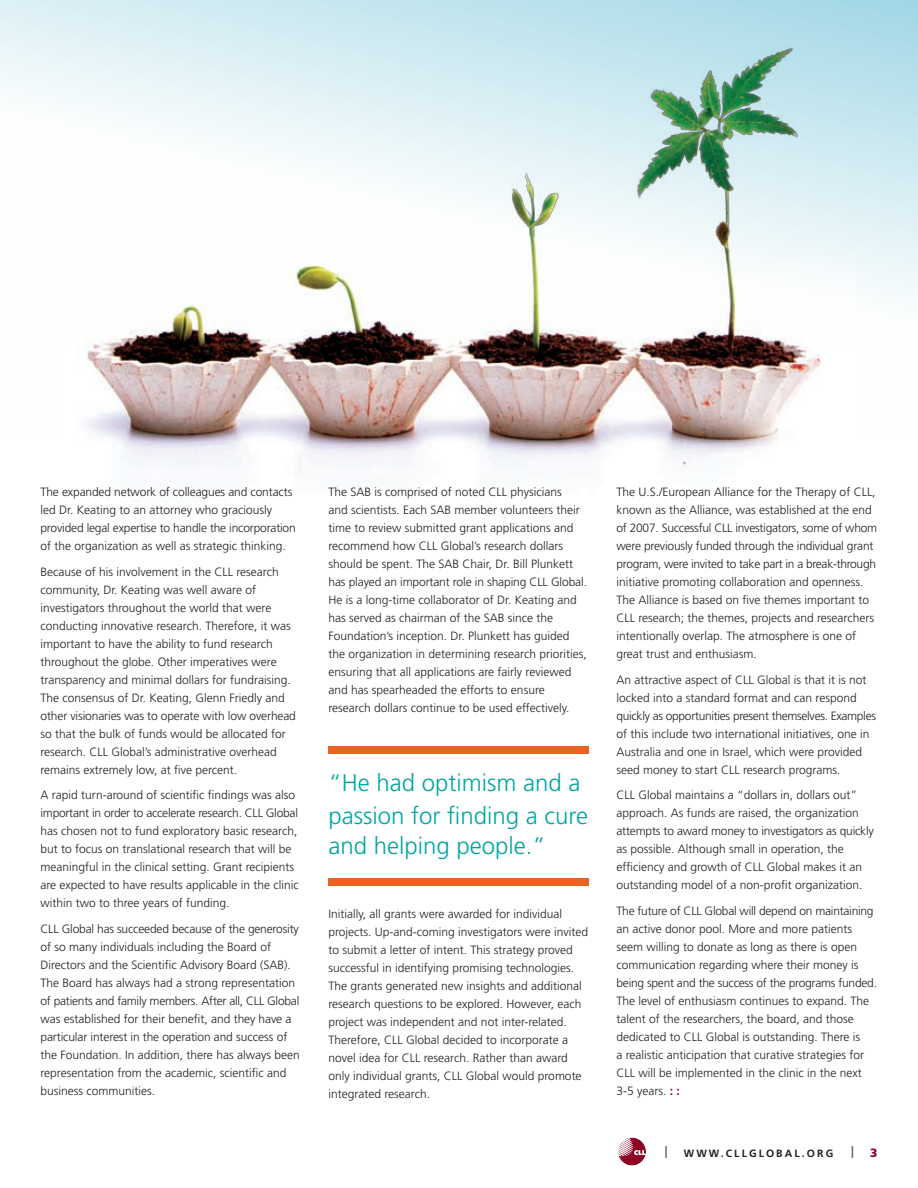
<style>
.page{position:relative;width:918px;height:1188px;background:#fff}
.page>*{position:absolute;margin:0;border:0;box-sizing:border-box;transform-origin:0 0}
.t1{font:300 24px/33px "Frutiger";color:#00a59f}
.t2{font:300 12px/18px "Frutiger";color:#231f20}
.t3{font:condensed 12px "Frutiger";color:#231f20}
.t4{font:900 12px "Frutiger";color:#900126}
.t5{font:700 10.5px "Frutiger";letter-spacing:.2em;color:#231f20}
.s1{font-weight:700;color:#900126}
</style>
<div class="page">
<svg style="left:0;top:0;width:918px;height:298px"></svg>
<img style="left:61px;top:29px;width:796px;height:439px">
<svg style="left:618px;top:1138px;width:28px;height:28px"></svg>
<div style="left:328px;top:746px;width:262px;height:7px;background:#eb6220"></div>
<div style="left:328px;top:878px;width:262px;height:7px;background:#eb6220"></div>
<p class="t2" style="left:40px;top:483px;width:257px">The expanded network of colleagues and contacts led Dr. Keating to an attorney who graciously provided legal expertise to handle the incorporation of the organization as well as strategic thinking.</p>
<p class="t2" style="left:40px;top:562px;width:257px">Because of his involvement in the CLL research community, Dr. Keating was well aware of investigators throughout the world that were conducting innovative research. Therefore, it was important to have the ability to fund research throughout the globe. Other imperatives were transparency and minimal dollars for fundraising.<br>The consensus of Dr. Keating, Glenn Friedly and other visionaries was to operate with low overhead so that the bulk of funds would be allocated for research. CLL Global’s administrative overhead remains extremely low, at five percent.</p>
<p class="t2" style="left:40px;top:786px;width:260px">A rapid turn-around of scientific findings was also important in order to accelerate research. CLL Global has chosen not to fund exploratory basic research, but to focus on translational research that will be meaningful in the clinical setting. Grant recipients are expected to have results applicable in the clinic within two to three years of funding.</p>
<p class="t2" style="left:40px;top:919px;width:261px">CLL Global has succeeded because of the generosity of so many individuals including the Board of Directors and the Scientific Advisory Board (SAB).<br>The Board has always had a strong representation of patients and family members. After all, CLL Global was established for their benefit, and they have a particular interest in the operation and success of the Foundation. In addition, there has always been representation from the academic, scientific and business communities.</p>
<p class="t2" style="left:328px;top:483px;width:260px">The SAB is comprised of noted CLL physicians<br>and scientists. Each SAB member volunteers their time to review submitted grant applications and recommend how CLL Global’s research dollars should be spent. The SAB Chair, Dr. Bill Plunkett has played an important role in shaping CLL Global.<br>He is a long-time collaborator of Dr. Keating and has served as chairman of the SAB since the Foundation’s inception. Dr. Plunkett has guided the organization in determining research priorities, ensuring that all applications are fairly reviewed and has spearheaded the efforts to ensure research dollars continue to be used effectively.</p>
<h1 class="t1" style="left:328px;top:766px;width:261px">“He had optimism and a passion for finding a cure</h1>
<h1 class="t1" style="left:328px;top:829px;width:219px">and helping people.”</h1>
<p class="t2" style="left:328px;top:904px;width:261px">Initially, all grants were awarded for individual projects. Up-and-coming investigators were invited to submit a letter of intent. This strategy proved successful in identifying promising technologies.<br>The grants generated new insights and additional research questions to be explored. However, each project was independent and not inter-related.<br>Therefore, CLL Global decided to incorporate a novel idea for CLL research. Rather than award only individual grants, CLL Global would promote integrated research.</p>
<p class="t2" style="left:616px;top:483px;width:262px">The U.S./European Alliance for the Therapy of CLL, known as the Alliance, was established at the end of 2007. Successful CLL investigators, some of whom were previously funded through the individual grant program, were invited to take part in a break-through initiative promoting collaboration and openness.<br>The Alliance is based on five themes important to CLL research; the themes, projects and researchers intentionally overlap. The atmosphere is one of great trust and enthusiasm.</p>
<p class="t2" style="left:616px;top:670px;width:261px">An attractive aspect of CLL Global is that it is not locked into a standard format and can respond quickly as opportunities present themselves. Examples of this include two international initiatives, one in Australia and one in Israel, which were provided seed money to start CLL research programs.</p>
<p class="t2" style="left:616px;top:786px;width:259px">CLL Global maintains a “dollars in, dollars out” approach. As funds are raised, the organization attempts to award money to investigators as quickly as possible. Although small in operation, the efficiency and growth of CLL Global makes it an outstanding model of a non-profit organization.</p>
<p class="t2" style="left:616px;top:901px;width:262px">The future of CLL Global will depend on maintaining an active donor pool. More and more patients seem willing to donate as long as there is open communication regarding where their money is being spent and the success of the programs funded.<br>The level of enthusiasm continues to expand. The talent of the researchers, the board, and those dedicated to CLL Global is outstanding. There is<br>a realistic anticipation that curative strategies for CLL will be implemented in the clinic in the next 3-5 years. <span class="s1">: :</span></p>
<p class="t3" style="left:665px;top:1144px;width:4px">|</p>
<p class="t5" style="left:684px;top:1147px;width:151px">WWW.C LLGLOBAL.OR G</p>
<p class="t3" style="left:851px;top:1144px;width:4px">|</p>
<p class="t4" style="left:870px;top:1145px;width:9px">3</p>
</div>
